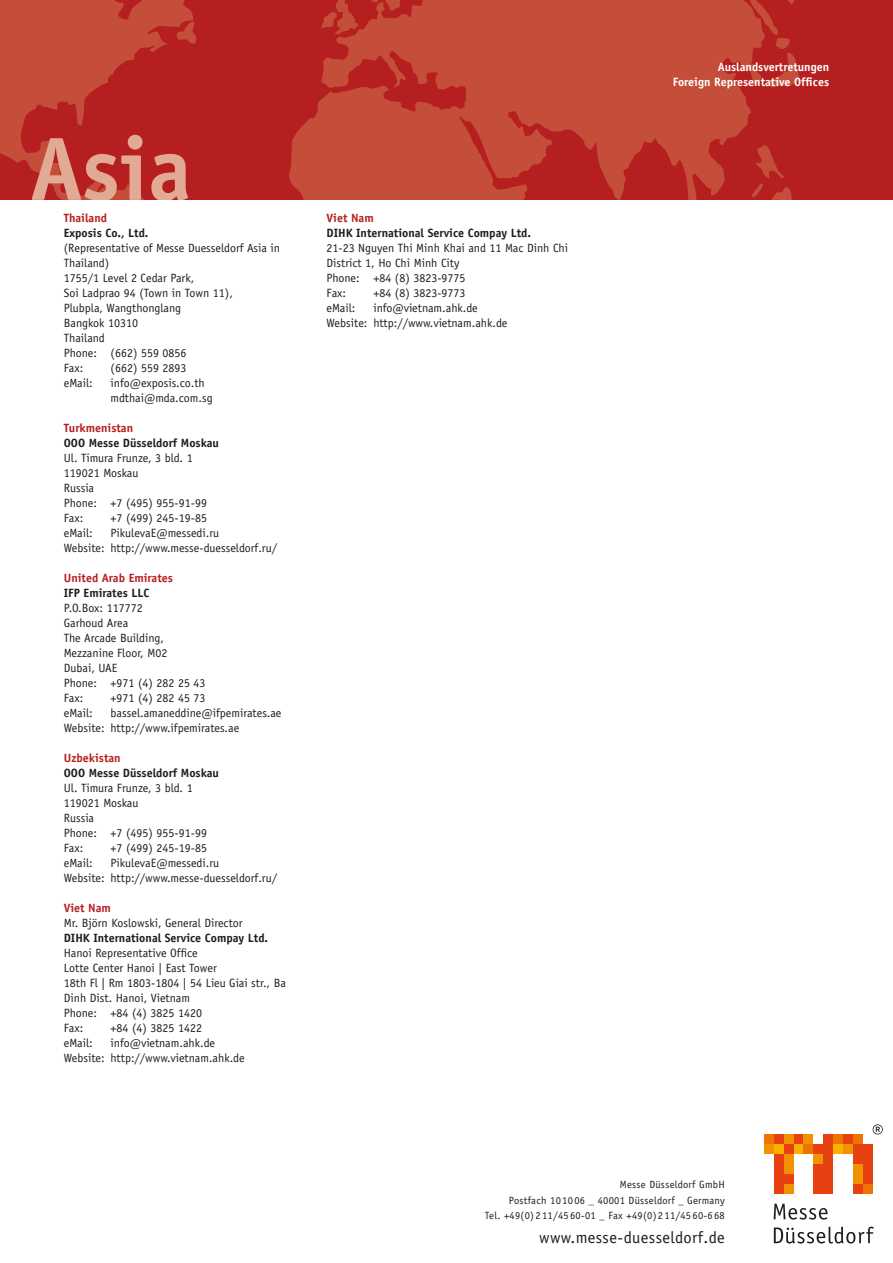
<style>
.page{position:relative;width:893px;height:1263px;background:#fff}
.page>*{position:absolute;margin:0;border:0;box-sizing:border-box;transform-origin:0 0}
.t1{font:700 90px "Officina Sans";color:#e2a995}
.t2{font:16.5px "Officina Sans";letter-spacing:.025em;color:#1d1d1b}
.t3{font:12px/15px "Officina Sans";color:#1d1d1b}
.t4{font:700 12px "Officina Sans";color:#1d1d1b}
.t5{font:700 12px "Officina Sans";color:#b61f1f}
.t6{font:700 12px/15px "Officina Sans";color:#fff;text-align:right}
.t7{font:10.5px/15.5px "Officina Sans";letter-spacing:.025em;color:#1d1d1b;text-align:right}
</style>
<div class="page">
<img style="left:0;top:0;width:893px;height:200px">
<svg style="left:774px;top:1226px;width:100px;height:17px"></svg>
<svg style="left:774px;top:1203px;width:53px;height:16px"></svg>
<div style="left:764px;top:1144px;width:10px;height:10px;background:#f39200"></div>
<div style="left:774px;top:1134px;width:10px;height:10px;background:#e74111"></div>
<div style="left:774px;top:1144px;width:10px;height:10px;background:#f9b000"></div>
<div style="left:784px;top:1134px;width:10px;height:10px;background:#f39200"></div>
<div style="left:784px;top:1144px;width:10px;height:10px;background:#e74111"></div>
<div style="left:794px;top:1134px;width:9px;height:10px;background:#e74111"></div>
<div style="left:794px;top:1144px;width:9px;height:10px;background:#f9b000"></div>
<div style="left:803px;top:1134px;width:10px;height:10px;background:#f39200"></div>
<div style="left:803px;top:1144px;width:10px;height:10px;background:#ee7303"></div>
<div style="left:833px;top:1134px;width:10px;height:10px;background:#ee7303"></div>
<div style="left:833px;top:1144px;width:10px;height:10px;background:#f9b000"></div>
<div style="left:843px;top:1134px;width:10px;height:10px;background:#e74111"></div>
<div style="left:843px;top:1144px;width:10px;height:10px;background:#f39200"></div>
<div style="left:853px;top:1134px;width:10px;height:10px;background:#ee7303"></div>
<div style="left:853px;top:1144px;width:10px;height:20px;background:#e74111"></div>
<div style="left:863px;top:1144px;width:10px;height:40px;background:#e74111"></div>
<div style="left:774px;top:1154px;width:10px;height:40px;background:#e74111"></div>
<div style="left:784px;top:1154px;width:10px;height:20px;background:#f39200"></div>
<div style="left:784px;top:1174px;width:10px;height:10px;background:#e74111"></div>
<div style="left:784px;top:1184px;width:10px;height:10px;background:#f39200"></div>
<div style="left:853px;top:1164px;width:10px;height:20px;background:#f39200"></div>
<div style="left:863px;top:1184px;width:10px;height:10px;background:#ee7303"></div>
<div style="left:764px;top:1134px;width:10px;height:10px;background:#ee7303"></div>
<div style="left:813px;top:1144px;width:10px;height:10px;background:#e74111"></div>
<div style="left:813px;top:1154px;width:10px;height:10px;background:#f39200"></div>
<div style="left:813px;top:1164px;width:10px;height:30px;background:#e74111"></div>
<div style="left:823px;top:1134px;width:10px;height:60px;background:#e74111"></div>
<div style="left:853px;top:1184px;width:10px;height:10px;background:#e74111"></div>
<svg style="left:873px;top:1124px;width:10px;height:10px"></svg>
<h1 class="t1" style="left:30px;top:113px;width:163px">Asia</h1>
<p class="t5" style="left:64px;top:210px;width:45px">Thailand</p>
<p class="t4" style="left:64px;top:225px;width:86px">Exposis Co., Ltd.</p>
<p class="t3" style="left:64px;top:241px;width:218px">(Representative of Messe Duesseldorf Asia in<br>Thailand)<br>1755/1 Level 2 Cedar Park,<br>Soi Ladprao 94 (Town in Town 11),<br>Plubpla, Wangthonglang<br>Bangkok 10310<br>Thailand  <br>Phone: (662) 559 0856<br>Fax:</p>
<p class="t3" style="left:111px;top:361px;width:77px">(662) 559 2893</p>
<p class="t3" style="left:64px;top:376px;width:30px">eMail:</p>
<p class="t3" style="left:111px;top:376px;width:104px">info@exposis.co.th mdthai@mda.com.sg</p>
<p class="t5" style="left:64px;top:420px;width:71px">Turkmenistan</p>
<p class="t4" style="left:64px;top:435px;width:157px">OOO Messe Düsseldorf Moskau</p>
<p class="t3" style="left:64px;top:451px;width:145px">Ul. Timura Frunze, 3 bld. 1<br>119021 Moskau<br>Russia  <br>Phone: +7 (495) 955-91-99<br>Fax:</p>
<p class="t3" style="left:111px;top:511px;width:100px">+7 (499) 245-19-85  </p>
<p class="t3" style="left:64px;top:526px;width:215px;text-indent:47px">PikulevaE@messedi.ru<br>Website: http://www.messe-duesseldorf.ru/</p>
<p class="t5" style="left:64px;top:570px;width:111px">United Arab Emirates</p>
<p class="t4" style="left:64px;top:585px;width:87px">IFP Emirates LLC</p>
<p class="t3" style="left:64px;top:601px;width:143px">P.O.Box: 117772<br>Garhoud Area<br>The Arcade Building,<br>Mezzanine Floor, M02<br>Dubai, UAE  <br>Phone: +971 (4) 282 25 43<br>Fax:</p>
<p class="t3" style="left:64px;top:526px;width:30px">eMail:</p>
<p class="t3" style="left:111px;top:691px;width:97px">+971 (4) 282 45 73</p>
<p class="t3" style="left:64px;top:706px;width:219px;text-indent:47px">bassel.amaneddine@ifpemirates.ae<br>Website: http://www.ifpemirates.ae</p>
<p class="t5" style="left:64px;top:750px;width:58px">Uzbekistan</p>
<p class="t4" style="left:64px;top:765px;width:157px">OOO Messe Düsseldorf Moskau</p>
<p class="t3" style="left:64px;top:781px;width:145px">Ul. Timura Frunze, 3 bld. 1<br>119021 Moskau<br>Russia  <br>Phone: +7 (495) 955-91-99<br>Fax:</p>
<p class="t3" style="left:64px;top:706px;width:30px">eMail:</p>
<p class="t3" style="left:111px;top:841px;width:100px">+7 (499) 245-19-85  </p>
<p class="t3" style="left:64px;top:856px;width:215px;text-indent:47px">PikulevaE@messedi.ru<br>Website: http://www.messe-duesseldorf.ru/</p>
<p class="t5" style="left:64px;top:900px;width:49px">Viet Nam</p>
<p class="t3" style="left:64px;top:916px;width:180px">Mr. Björn Koslowski, General Director</p>
<p class="t4" style="left:64px;top:930px;width:206px">DIHK International Service Compay Ltd.</p>
<p class="t3" style="left:64px;top:946px;width:224px">Hanoi Representative Office<br>Lotte Center Hanoi | East Tower<br>18th Fl | Rm 1803-1804 | 54 Lieu Giai str., Ba<br>Dinh Dist. Hanoi, Vietnam  <br>Phone: +84 (4) 3825 1420<br>Fax:</p>
<p class="t3" style="left:64px;top:856px;width:30px">eMail:</p>
<p class="t3" style="left:111px;top:1021px;width:93px">+84 (4) 3825 1422</p>
<p class="t3" style="left:64px;top:1036px;width:182px;text-indent:47px">info@vietnam.ahk.de<br>Website: http://www.vietnam.ahk.de</p>
<p class="t3" style="left:64px;top:1036px;width:30px">eMail:</p>
<p class="t5" style="left:327px;top:210px;width:49px">Viet Nam</p>
<p class="t4" style="left:327px;top:225px;width:206px">DIHK International Service Compay Ltd.</p>
<p class="t3" style="left:327px;top:241px;width:243px">21-23 Nguyen Thi Minh Khai and 11 Mac Dinh Chi<br>District 1, Ho Chi Minh City  <br>Phone: +84 (8) 3823-9775<br>Fax:</p>
<p class="t3" style="left:373px;top:286px;width:94px">+84 (8) 3823-9773</p>
<p class="t3" style="left:327px;top:301px;width:182px;text-indent:47px">info@vietnam.ahk.de<br>Website: http://www.vietnam.ahk.de</p>
<p class="t3" style="left:327px;top:301px;width:30px">eMail:</p>
<p class="t6" style="left:673px;top:59px;width:158px">Auslandsvertretungen<br>Foreign Representative Offices</p>
<p class="t7" style="left:485px;top:1177px;width:241px">Messe Düsseldorf GmbH<br>Postfach 101006 _ 40001 Düsseldorf _ Germany<br>Tel. +49(0)211/4560-01 _ Fax +49(0)211/4560-668</p>
<h2 class="t2" style="left:539px;top:1228px;width:187px">www.messe-duesseldorf.de</h2>
</div>
